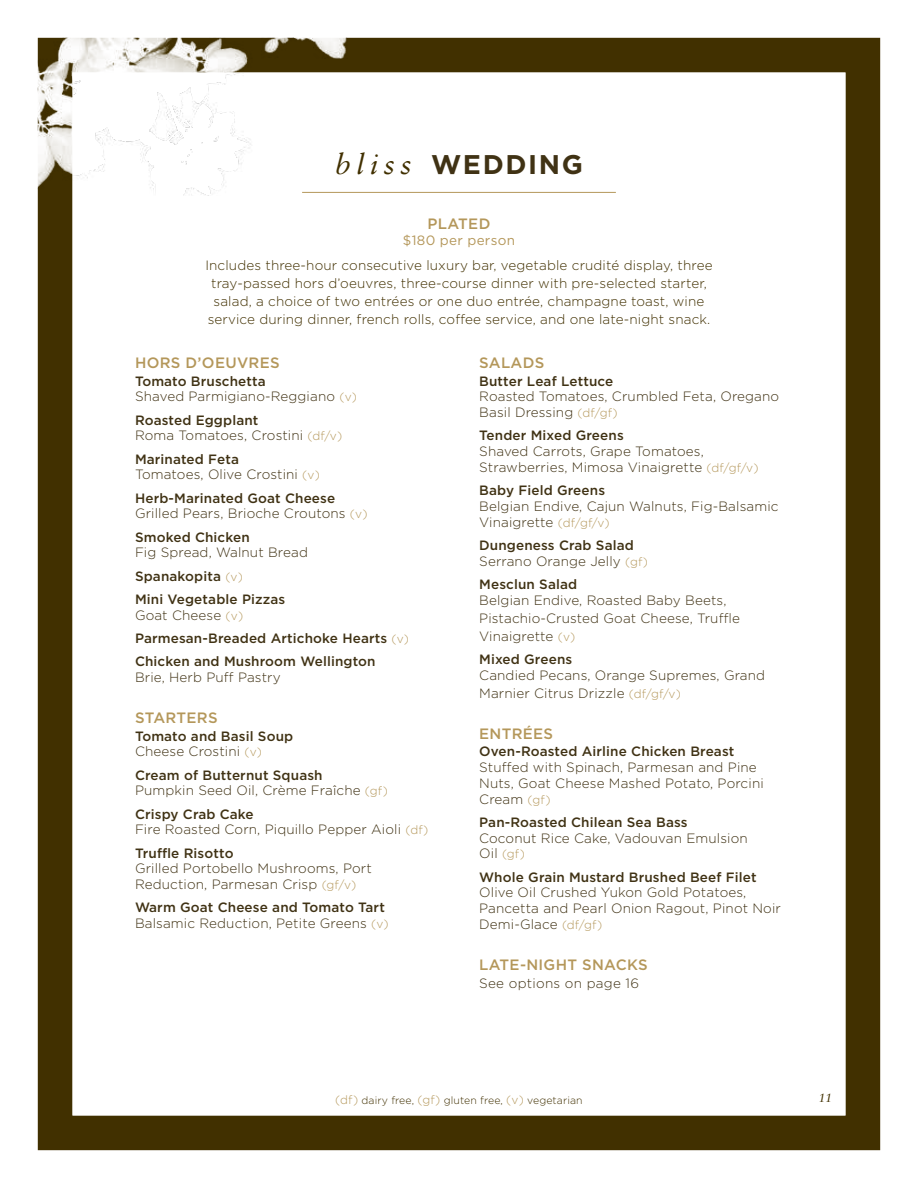
<style>
.page{position:relative;width:918px;height:1188px;background:#fff}
.page>*{position:absolute;margin:0;border:0;box-sizing:border-box;transform-origin:0 0}
.t1{font:700 27px "Gotham";letter-spacing:.06em;color:#403214}
.t2{font:500 15px "Gotham";letter-spacing:.02em;color:#b4975a}
.t3{font:300 13.5px/15.8px "Gotham";letter-spacing:.01em;color:#403214}
.t4{font:500 13.5px/23.2px "Gotham";letter-spacing:.01em;color:#403214}
.t5{font:300 13.5px/18px "Gotham";letter-spacing:.01em;color:#413000;text-align:center}
.t6{font:13.5px "Gotham";letter-spacing:.02em;color:#b4975a}
.t7{font:300 12px "Gotham";color:#b4975a}
.t8{font:italic 12px "Sabon LT Pro";color:#413000}
.t9{font:300 10.5px "Gotham";letter-spacing:.01em;color:#413000}
.s1{font-family:"Sabon LT Pro";font-weight:400;font-style:italic;font-size:28.5px;color:#413000}
.s2{font-weight:500}
.s3{font-size:12px;color:#b4975a}
.s4{font-weight:300}
.s5{font-weight:300;font-size:12px;color:#b4975a}
.s6{font-size:13.5px;color:#403214}
</style>
<div class="page">
<div style="left:38px;top:38px;width:842px;height:1112px;border:34px solid #413000"></div>
<img style="left:38px;top:38px;width:352px;height:157px">
<hr style="left:302px;top:192px;width:314px;height:1px;background:#b4975a">
<h1 class="t1" style="left:335px;top:146px;width:249px"><span class="s1">bliss</span> WEDDING</h1>
<p class="t2" style="left:428px;top:213px;width:64px">PLATED</p>
<p class="t6" style="left:403px;top:232px;width:114px">$180 per person</p>
<p class="t5" style="left:205px;top:256px;width:509px">Includes three-hour consecutive luxury bar, vegetable crudité display, three tray-passed hors d’oeuvres, three-course dinner with pre-selected starter, salad, a choice of two entrées or one duo entrée, champagne toast, wine service during dinner, french rolls, coffee service, and one late-night snack.</p>
<p class="t2" style="left:135px;top:353px;width:146px">HORS D’OEUVRES</p>
<p class="t3" style="left:135px;top:373px;width:223px"><span class="s2">Tomato Bruschetta<br></span>Shaved Parmigiano-Reggiano <span class="s3">(v)</span></p>
<p class="t3" style="left:135px;top:412px;width:209px"><span class="s2">Roasted Eggplant<br></span>Roma Tomatoes, Crostini <span class="s3">(df/v)</span></p>
<p class="t3" style="left:135px;top:451px;width:186px"><span class="s2">Marinated Feta<br></span>Tomatoes, Olive Crostini <span class="s3">(v)</span></p>
<p class="t3" style="left:135px;top:490px;width:234px"><span class="s2">Herb-Marinated Goat Cheese<br></span>Grilled Pears, Brioche Croutons <span class="s3">(v)</span></p>
<p class="t4" style="left:135px;top:525px;width:116px">Smoked Chicken</p>
<p class="t4" style="left:135px;top:541px;width:174px"><span class="s4">Fig Spread, Walnut Bread<br></span>Spanakopita <span class="s5">(v)<br></span>Mini Vegetable Pizzas</p>
<p class="t4" style="left:135px;top:603px;width:276px"><span class="s4">Goat Cheese</span> <span class="s5">(v)<br></span>Parmesan-Breaded Artichoke Hearts <span class="s5">(v)<br></span>Chicken and Mushroom Wellington</p>
<p class="t3" style="left:135px;top:669px;width:147px">Brie, Herb Puff Pastry</p>
<p class="t2" style="left:135px;top:708px;width:84px">STARTERS</p>
<p class="t4" style="left:135px;top:728px;width:160px;line-height:15.8px">Tomato and Basil Soup<br><span class="s4">Cheese Crostini</span> <span class="s5">(v)</span></p>
<p class="t3" style="left:135px;top:767px;width:254px"><span class="s2">Cream of Butternut Squash<br></span>Pumpkin Seed Oil, Crème Fraîche <span class="s3">(gf)</span></p>
<p class="t3" style="left:135px;top:806px;width:295px"><span class="s2">Crispy Crab Cake<br></span>Fire Roasted Corn, Piquillo Pepper Aioli <span class="s3">(df)</span></p>
<p class="t4" style="left:135px;top:841px;width:100px">Truffle Risotto</p>
<p class="t3" style="left:135px;top:860px;width:238px">Grilled Portobello Mushrooms, Port<br>Reduction, Parmesan Crisp <span class="s3">(gf/v)</span></p>
<p class="t3" style="left:135px;top:899px;width:255px"><span class="s2">Warm Goat Cheese and Tomato Tart<br></span>Balsamic Reduction, Petite Greens <span class="s3">(v)</span></p>
<p class="t2" style="left:479px;top:353px;width:67px">SALADS</p>
<p class="t4" style="left:479px;top:369px;width:136px">Butter Leaf Lettuce</p>
<p class="t3" style="left:479px;top:388px;width:301px">Roasted Tomatoes, Crumbled Feta, Oregano<br>Basil Dressing <span class="s3">(df/gf)</span></p>
<p class="t4" style="left:479px;top:424px;width:146px">Tender Mixed Greens</p>
<p class="t3" style="left:479px;top:443px;width:281px">Shaved Carrots, Grape Tomatoes,<br>Strawberries, Mimosa Vinaigrette <span class="s3">(df/gf/v)</span></p>
<p class="t4" style="left:479px;top:479px;width:127px">Baby Field Greens</p>
<p class="t3" style="left:479px;top:498px;width:301px">Belgian Endive, Cajun Walnuts, Fig‑Balsamic<br>Vinaigrette <span class="s3">(df/gf/v)</span></p>
<p class="t4" style="left:479px;top:537px;width:170px;line-height:15.8px">Dungeness Crab Salad<br><span class="s4">Serrano Orange Jelly</span> <span class="s5">(gf)</span></p>
<p class="t4" style="left:479px;top:572px;width:100px">Mesclun Salad</p>
<p class="t3" style="left:479px;top:590px;width:262px;line-height:18px">Belgian Endive, Roasted Baby Beets,<br>Pistachio-Crusted Goat Cheese, Truffle<br>Vinaigrette <span class="s3">(v)</span></p>
<p class="t4" style="left:479px;top:647px;width:95px">Mixed Greens</p>
<p class="t3" style="left:479px;top:665px;width:287px;line-height:18px">Candied Pecans, Orange Supremes, Grand<br>Marnier Citrus Drizzle <span class="s3">(df/gf/v)</span></p>
<p class="t2" style="left:479px;top:724px;width:75px">ENTRÉES</p>
<p class="t4" style="left:479px;top:740px;width:257px">Oven-Roasted Airline Chicken Breast</p>
<p class="t3" style="left:479px;top:759px;width:286px">Stuffed with Spinach, Parmesan and Pine<br>Nuts, Goat Cheese Mashed Potato, Porcini<br>Cream <span class="s3">(gf)</span></p>
<p class="t4" style="left:479px;top:810px;width:210px">Pan-Roasted Chilean Sea Bass</p>
<p class="t3" style="left:479px;top:830px;width:270px">Coconut Rice Cake, Vadouvan Emulsion</p>
<p class="t7" style="left:479px;top:847px;width:47px"><span class="s6">Oil</span> (gf)</p>
<p class="t4" style="left:479px;top:865px;width:279px">Whole Grain Mustard Brushed Beef Filet</p>
<p class="t3" style="left:479px;top:884px;width:303px">Olive Oil Crushed Yukon Gold Potatoes,<br>Pancetta and Pearl Onion Ragout, Pinot Noir<br>Demi-Glace <span class="s3">(df/gf)</span></p>
<p class="t2" style="left:479px;top:955px;width:170px">LATE-NIGHT SNACKS</p>
<p class="t3" style="left:479px;top:975px;width:161px">See options on page 16</p>
<p class="t9" style="left:335px;top:1094px;width:249px"><span class="s3">(df)</span> dairy free, <span class="s3">(gf)</span> gluten free, <span class="s3">(v)</span> vegetarian</p>
<p class="t8" style="left:819px;top:1090px;width:15px">11</p>
</div>
